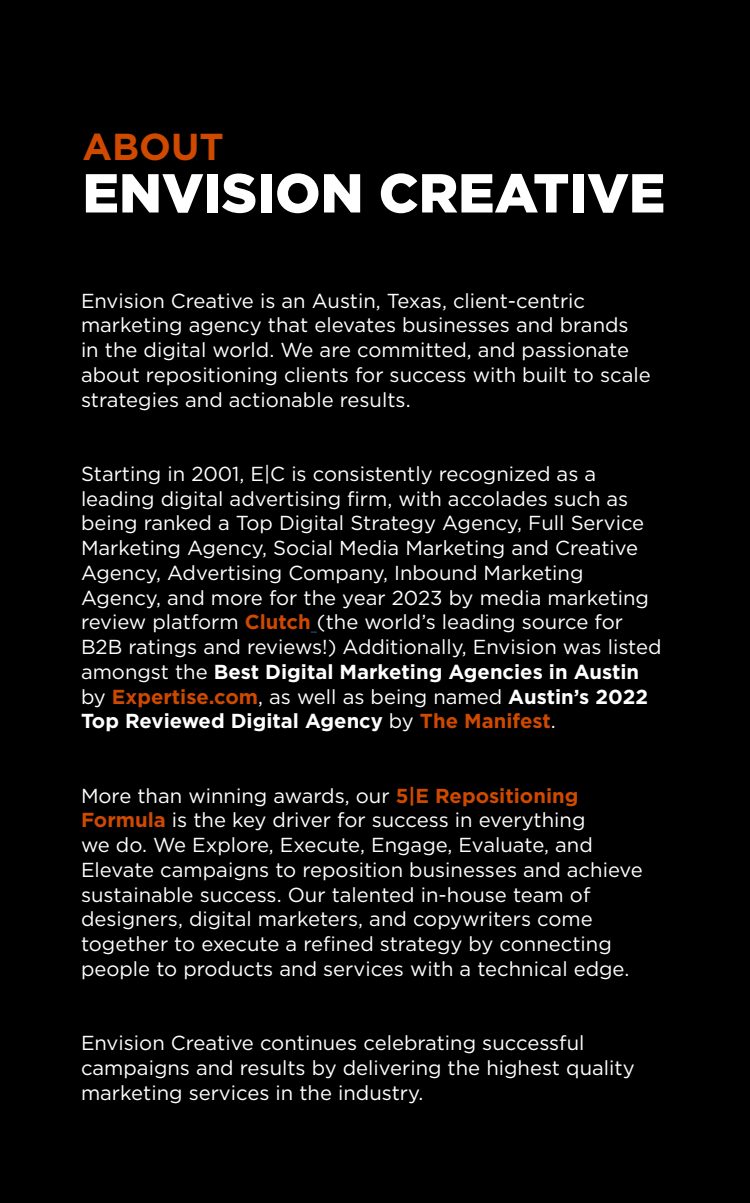
<style>
.page{position:relative;width:750px;height:1203px;background:#000}
.page>*{position:absolute;margin:0;border:0;box-sizing:border-box;transform-origin:0 0}
.t1{font:900 54.75px "Gotham";color:#fff}
.t2{font:700 37.5px "Gotham";color:#cf4900}
.t3{font:20.25px/24.8px "Gotham";color:#fff}
.s1{font-weight:700;color:#cf4900}
.s2{font-weight:700}
</style>
<div class="page">
<h2 class="t2" style="left:82px;top:125px;width:143px">ABOUT</h2>
<h1 class="t1" style="left:82px;top:161px;width:584px">ENVISION CREATIVE</h1>
<p class="t3" style="left:81px;top:288px;width:571px">Envision Creative is an Austin, Texas, client-centric marketing agency that elevates businesses and brands in the digital world. We are committed, and passionate about repositioning clients for success with built to scale strategies and actionable results.</p>
<p class="t3" style="left:81px;top:461px;width:582px">Starting in 2001, E|C is consistently recognized as a leading digital advertising firm, with accolades such as being ranked a Top Digital Strategy Agency, Full Service Marketing Agency, Social Media Marketing and Creative Agency, Advertising Company, Inbound Marketing Agency, and more for the year 2023 by media marketing review platform <span class="s1">Clutch</span> (the world’s leading source for B2B ratings and reviews!) Additionally, Envision was listed amongst the <span class="s2">Best Digital Marketing Agencies in Austin </span>by <span class="s1">Expertise.com</span>, as well as being named <span class="s2">Austin’s 2022<br>Top Reviewed Digital Agency</span> by <span class="s1">The Manifest</span>.</p>
<p class="t3" style="left:81px;top:783px;width:563px">More than winning awards, our <span class="s1">5|E Repositioning Formula</span> is the key driver for success in everything<br>we do. We Explore, Execute, Engage, Evaluate, and Elevate campaigns to reposition businesses and achieve sustainable success. Our talented in-house team of designers, digital marketers, and copywriters come together to execute a refined strategy by connecting people to products and services with a technical edge.</p>
<p class="t3" style="left:81px;top:1030px;width:555px">Envision Creative continues celebrating successful campaigns and results by delivering the highest quality marketing services in the industry.</p>
</div>
